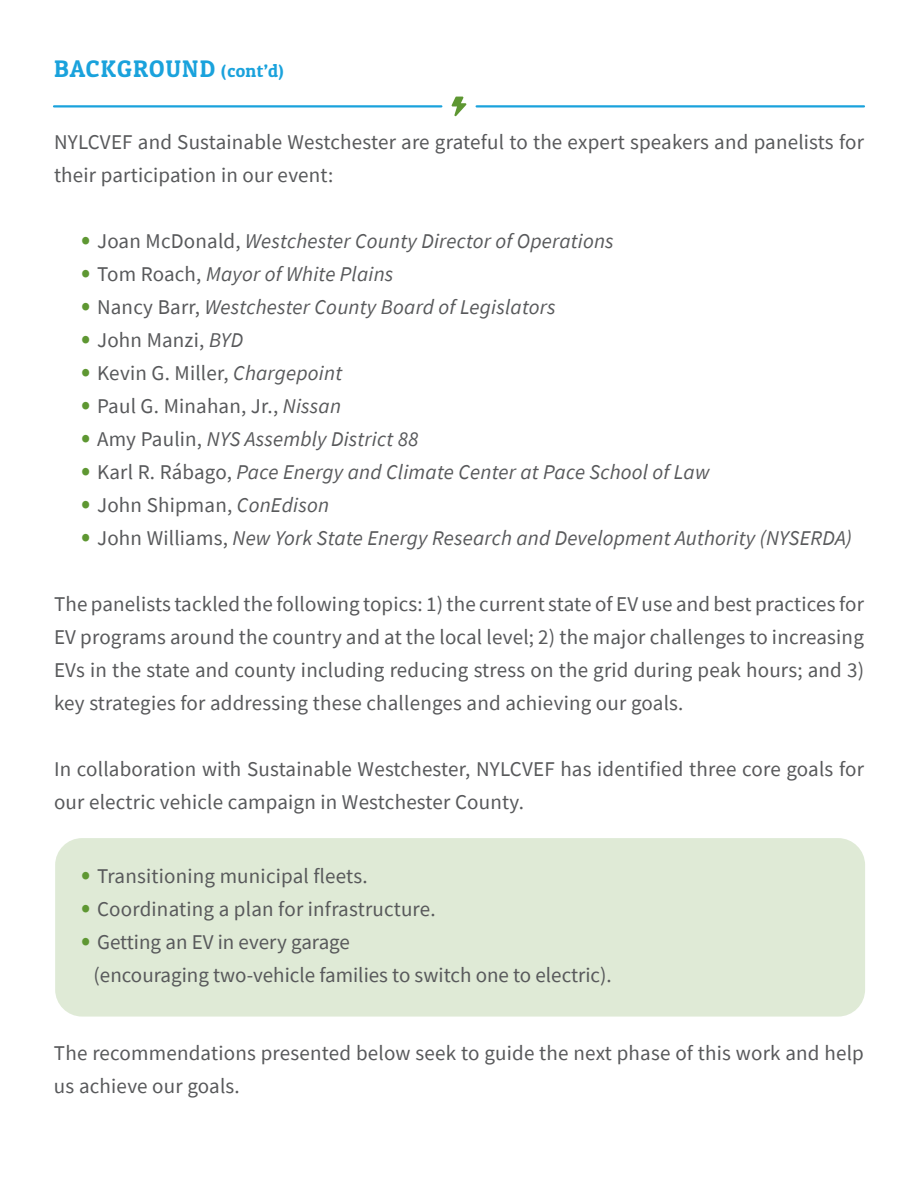
<style>
.page{position:relative;width:918px;height:1188px;background:#fff}
.page>*{position:absolute;margin:0;border:0;box-sizing:border-box;transform-origin:0 0}
.t1{font:24px "Patua One";letter-spacing:.05em;color:#1aa2dc}
.t2{font:21px/33px "Source Sans Pro";letter-spacing:.01em;color:#58595b}
.t3{font:italic 21px "Source Sans Pro";letter-spacing:.01em;color:#58595b}
.s1{font-size:18px}
.s2{font-weight:600;font-style:normal;font-size:28.5px;color:#5e9732}
.s3{font-style:normal}
.s4{font-weight:600;font-size:28.5px;color:#5e9732}
.s5{font-style:italic}
</style>
<div class="page">
<div style="left:55px;top:838px;width:810px;height:179px;background:#dfead6;border-radius:27px"></div>
<svg style="left:452px;top:97px;width:14px;height:19px"></svg>
<hr style="left:54px;top:105px;width:387px;height:3px;background:#1aa2dc">
<hr style="left:477px;top:105px;width:387px;height:3px;background:#1aa2dc">
<p class="t1" style="left:54px;top:54px;width:231px">BACKGROUND <span class="s1">(cont’d)</span></p>
<p class="t2" style="left:54px;top:126px;width:812px">NYLCVEF and Sustainable Westchester are grateful to the expert speakers and panelists for their participation in our event:</p>
<p class="t3" style="left:81px;top:228px;width:534px"><span class="s2">•</span> <span class="s3">Joan McDonald,</span> Westchester County Director of Operations</p>
<p class="t3" style="left:81px;top:261px;width:314px"><span class="s2">•</span> <span class="s3">Tom Roach,</span> Mayor of White Plains</p>
<p class="t3" style="left:81px;top:294px;width:476px"><span class="s2">•</span> <span class="s3">Nancy Barr,</span> Westchester County Board of Legislators</p>
<p class="t2" style="left:81px;top:324px;width:164px"><span class="s4">•</span> John Manzi, <span class="s5">BYD</span></p>
<p class="t2" style="left:81px;top:357px;width:263px"><span class="s4">•</span> Kevin G. Miller, <span class="s5">Chargepoint</span></p>
<p class="t2" style="left:81px;top:390px;width:262px"><span class="s4">•</span> Paul G. Minahan, Jr., <span class="s5">Nissan</span></p>
<p class="t3" style="left:81px;top:426px;width:339px"><span class="s2">•</span> <span class="s3">Amy Paulin,</span> NYS Assembly District 88</p>
<p class="t3" style="left:81px;top:459px;width:630px"><span class="s2">•</span> <span class="s3">Karl R. Rábago,</span> Pace Energy and Climate Center at Pace School of Law</p>
<p class="t2" style="left:81px;top:489px;width:250px"><span class="s4">•</span> John Shipman, <span class="s5">ConEdison</span></p>
<p class="t3" style="left:81px;top:525px;width:773px"><span class="s2">•</span> <span class="s3">John Williams,</span> New York State Energy Research and Development Authority (NYSERDA)</p>
<p class="t2" style="left:54px;top:588px;width:812px;text-align:justify">The panelists tackled the following topics: 1) the current state of EV use and best practices for EV programs around the country and at the local level; 2) the major challenges to increasing EVs in the state and county including reducing stress on the grid during peak hours; and 3) key strategies for addressing these challenges and achieving our goals.</p>
<p class="t2" style="left:54px;top:753px;width:812px">In collaboration with Sustainable Westchester, NYLCVEF has identified three core goals for our electric vehicle campaign in Westchester County.</p>
<p class="t2" style="left:81px;top:859px;width:288px"><span class="s4">•</span> Transitioning municipal fleets.</p>
<p class="t2" style="left:81px;top:892px;width:356px"><span class="s4">•</span> Coordinating a plan for infrastructure.</p>
<p class="t2" style="left:94px;top:925px;width:520px;text-indent:-13px"><span class="s4">•</span> Getting an EV in every garage<br>(encouraging two-vehicle families to switch one to electric).</p>
<p class="t2" style="left:54px;top:1036px;width:811px">The recommendations presented below seek to guide the next phase of this work and help us achieve our goals.</p>
</div>
